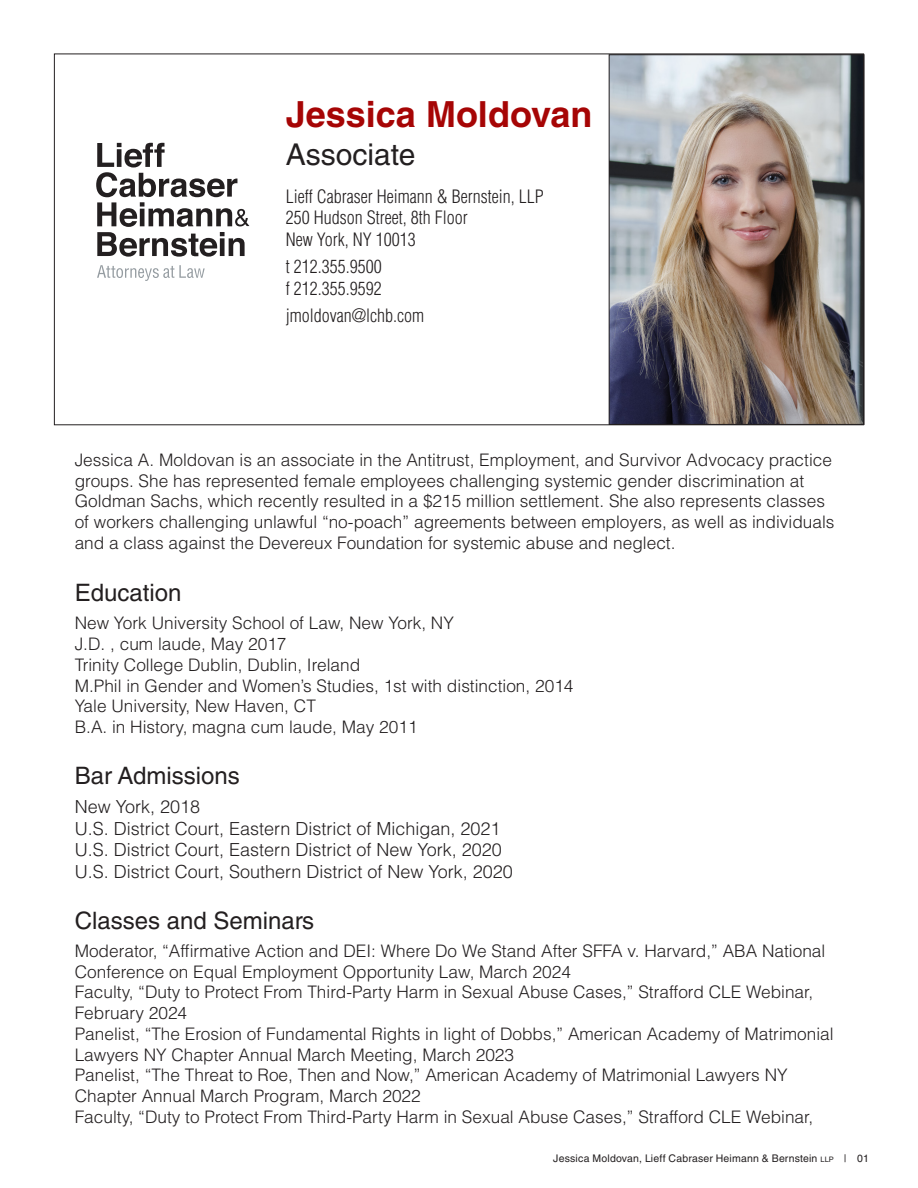
<style>
.page{position:relative;width:918px;height:1188px;background:#fff}
.page>*{position:absolute;margin:0;border:0;box-sizing:border-box;transform-origin:0 0}
.t1{font:700 36px "Helvetica LT Std";color:#a60505}
.t2{font:30px "Helvetica LT Std";color:#231f20}
.t3{font:24px "Helvetica LT Std";color:#231f20}
.t4{font:300 18px "Helvetica LT Std";color:#231f20}
.t5{font:300 condensed 18px "Helvetica LT Std";color:#231f20}
.t6{font:300 17.25px/20.7px "Helvetica LT Std";color:#231f20}
.t7{font:10.5px "Helvetica LT Std";letter-spacing:.015em;color:#231f20}
.s1{font-size:7.5px}
</style>
<div class="page">
<img style="left:611px;top:56px;width:251px;height:367px">
<svg style="left:97px;top:265px;width:108px;height:16px"></svg>
<svg style="left:96px;top:143px;width:153px;height:114px"></svg>
<p class="t1" style="left:286px;top:92px;width:308px">Jessica Moldovan</p>
<p class="t2" style="left:286px;top:137px;width:131px">Associate</p>
<p class="t5" style="left:286px;top:185px;width:259px">Lieff Cabraser Heimann &amp; Bernstein, LLP</p>
<p class="t5" style="left:286px;top:207px;width:183px">250 Hudson Street, 8th Floor</p>
<p class="t5" style="left:286px;top:228px;width:131px">New York, NY 10013</p>
<p class="t5" style="left:286px;top:255px;width:97px">t 212.355.9500</p>
<p class="t5" style="left:286px;top:277px;width:97px">f 212.355.9592</p>
<p class="t5" style="left:286px;top:304px;width:140px">jmoldovan@lchb.com</p>
<h2 class="t6" style="left:75px;top:449px;width:761px">Jessica A. Moldovan is an associate in the Antitrust, Employment, and Survivor Advocacy practice groups. She has represented female employees challenging systemic gender discrimination at Goldman Sachs, which recently resulted in a $215 million settlement. She also represents classes of workers challenging unlawful “no-poach” agreements between employers, as well as individuals and a class against the Devereux Foundation for systemic abuse and neglect.</h2>
<h2 class="t3" style="left:75px;top:579px;width:108px">Education</h2>
<p class="t6" style="left:75px;top:613px;width:381px">New York University School of Law, New York, NY<br>J.D. , cum laude, May 2017</p>
<p class="t6" style="left:75px;top:654px;width:500px">Trinity College Dublin, Dublin, Ireland<br>M.Phil in Gender and Women’s Studies, 1st with distinction, 2014</p>
<p class="t6" style="left:75px;top:696px;width:344px">Yale University, New Haven, CT<br>B.A. in History, magna cum laude, May 2011</p>
<h2 class="t3" style="left:75px;top:762px;width:167px">Bar Admissions</h2>
<p class="t4" style="left:75px;top:795px;width:127px">New York, 2018</p>
<p class="t4" style="left:75px;top:817px;width:427px">U.S. District Court, Eastern District of Michigan, 2021</p>
<p class="t4" style="left:75px;top:839px;width:429px">U.S. District Court, Eastern District of New York, 2020</p>
<p class="t4" style="left:75px;top:860px;width:440px">U.S. District Court, Southern District of New York, 2020</p>
<h2 class="t3" style="left:75px;top:907px;width:241px">Classes and Seminars</h2>
<p class="t6" style="left:75px;top:940px;width:752px">Moderator, “Affirmative Action and DEI: Where Do We Stand After SFFA v. Harvard,” ABA National<br>Conference on Equal Employment Opportunity Law, March 2024</p>
<p class="t6" style="left:75px;top:982px;width:740px">Faculty, “Duty to Protect From Third-Party Harm in Sexual Abuse Cases,” Strafford CLE Webinar,<br>February 2024</p>
<p class="t6" style="left:75px;top:1023px;width:760px">Panelist, “The Erosion of Fundamental Rights in light of Dobbs,” American Academy of Matrimonial<br>Lawyers NY Chapter Annual March Meeting, March 2023</p>
<p class="t6" style="left:75px;top:1065px;width:740px">Panelist, “The Threat to Roe, Then and Now,” American Academy of Matrimonial Lawyers NY<br>Chapter Annual March Program, March 2022<br>Faculty, “Duty to Protect From Third-Party Harm in Sexual Abuse Cases,” Strafford CLE Webinar,</p>
<p class="t7" style="left:553px;top:1153px;width:317px">Jessica Moldovan, Lieff Cabraser Heimann &amp; Bernstein <span class="s1">LLP</span> | 01</p>
</div>
